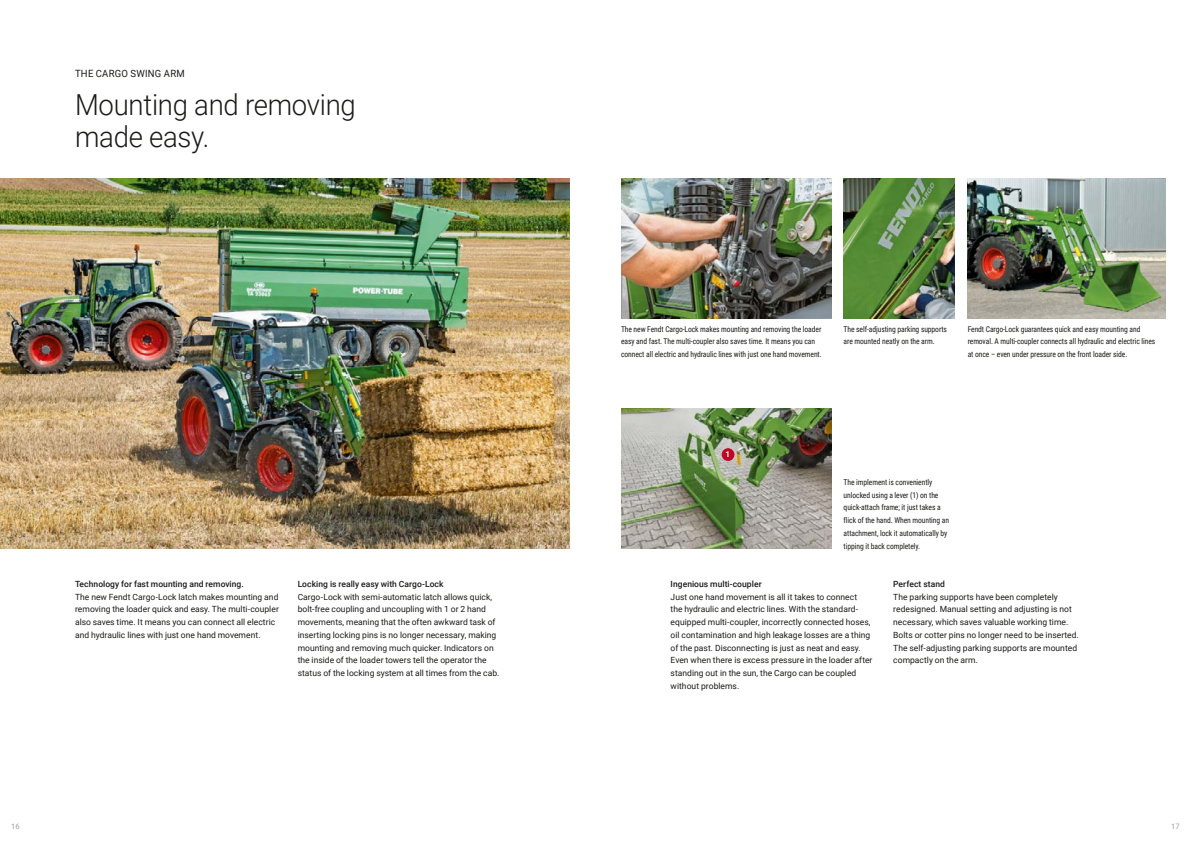
<style>
.page{position:relative;width:1191px;height:842px;background:#fff}
.page>*{position:absolute;margin:0;border:0;box-sizing:border-box;transform-origin:0 0}
.t1{font:300 29px/32px "Roboto";letter-spacing:-.01em;color:#1a1a18;scale:.95 1}
.t2{font:10px "Roboto";letter-spacing:.025em;color:#1a1a18;scale:.95 1}
.t3{font:8.5px/12.8px "Roboto";letter-spacing:.005em;color:#1a1a18}
.t4{font:500 8.5px "Roboto";letter-spacing:.005em;color:#1a1a18}
.t5{font:8px/12.8px "Roboto Condensed";letter-spacing:-.01em;color:#1a1a18;scale:.95 1}
.t6{font:700 8px "Roboto";color:#fff}
.t7{font:7.5px "Roboto";color:#9f9f9e}
</style>
<div class="page">
<img style="left:0;top:179px;width:570px;height:370px">
<img style="left:621px;top:179px;width:210px;height:140px">
<img style="left:843px;top:179px;width:112px;height:140px">
<img style="left:621px;top:408px;width:210px;height:141px">
<img style="left:967px;top:179px;width:198px;height:140px">
<div style="left:721px;top:448px;width:13px;height:13px;background:#c10624;border-radius:50%"></div>
<p class="t2" style="left:75px;top:66px;width:117px">THE CARGO SWING ARM</p>
<h1 class="t1" style="left:75px;top:87px;width:297px">Mounting and removing made easy.</h1>
<p class="t4" style="left:75px;top:578px;width:170px">Technology for fast mounting and removing.</p>
<p class="t3" style="left:75px;top:590px;width:205px">The new Fendt Cargo-Lock latch makes mounting and removing the loader quick and easy. The multi-coupler also saves time. It means you can connect all electric and hydraulic lines with just one hand movement.</p>
<p class="t4" style="left:298px;top:578px;width:147px">Locking is really easy with Cargo-Lock</p>
<p class="t3" style="left:298px;top:590px;width:203px">Cargo-Lock with semi-automatic latch allows quick, bolt-free coupling and uncoupling with 1 or 2 hand movements, meaning that the often awkward task of inserting locking pins is no longer necessary, making mounting and removing much quicker. Indicators on the inside of the loader towers tell the operator the status of the locking system at all times from the cab.</p>
<p class="t7" style="left:11px;top:821px;width:10px">16</p>
<p class="t5" style="left:843px;top:322px;width:110px">The self-adjusting parking supports are mounted neatly on the arm.</p>
<p class="t5" style="left:621px;top:322px;width:213px">The new Fendt Cargo-Lock makes mounting and removing the loader easy and fast. The multi-coupler also saves time. It means you can connect all electric and hydraulic lines with just one hand movement.</p>
<p class="t5" style="left:967px;top:322px;width:199px">Fendt Cargo-Lock guarantees quick and easy mounting and removal. A multi-coupler connects all hydraulic and electric lines at once – even under pressure on the front loader side.</p>
<p class="t6" style="left:725px;top:449px;width:6px">1</p>
<p class="t5" style="left:843px;top:475px;width:112px">The implement is conveniently unlocked using a lever (1) on the quick-attach frame; it just takes a flick of the hand. When mounting an attachment, lock it automatically by tipping it back completely.</p>
<p class="t4" style="left:670px;top:578px;width:92px">Ingenious multi-coupler</p>
<p class="t3" style="left:670px;top:590px;width:203px">Just one hand movement is all it takes to connect<br>the hydraulic and electric lines. With the standard&shy;equipped multi-coupler, incorrectly connected hoses, oil contamination and high leakage losses are a thing of the past. Disconnecting is just as neat and easy.<br>Even when there is excess pressure in the loader after standing out in the sun, the Cargo can be coupled without problems.</p>
<p class="t4" style="left:893px;top:578px;width:53px">Perfect stand</p>
<p class="t3" style="left:893px;top:590px;width:187px">The parking supports have been completely redesigned. Manual setting and adjusting is not necessary, which saves valuable working time.<br>Bolts or cotter pins no longer need to be inserted.<br>The self-adjusting parking supports are mounted compactly on the arm.</p>
<p class="t7" style="left:1171px;top:821px;width:10px">17</p>
</div>
